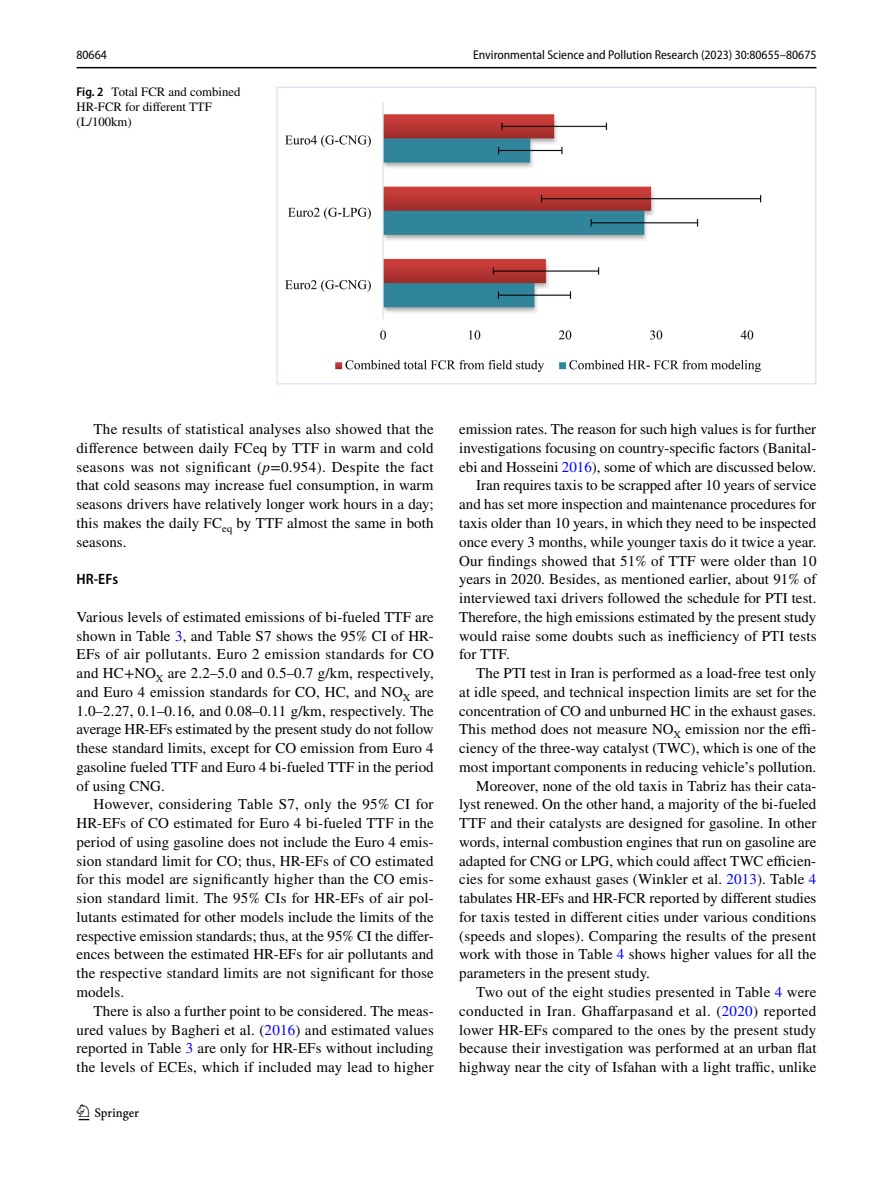
<style>
.page{position:relative;width:893px;height:1187px;background:#fff}
.page>*{position:absolute;margin:0;border:0;box-sizing:border-box;transform-origin:0 0}
.t1{font:22.5px "Springnew Regular 2";color:#000}
.t2{font:15px/18.8px "STIX";letter-spacing:.005em;color:#000;text-align:justify}
.t3{font:15px "STIX";letter-spacing:.025em;color:#000}
.t4{font:600 semi-condensed 15px "Myriad Pro";color:#000}
.t5{font:semi-condensed 12.75px "Myriad Pro";color:#000}
.t6{font:12.75px/15px "STIX";color:#000}
.s1{font-family:"Myriad Pro";font-weight:600;font-stretch:semi-condensed}
.s2{font-style:italic}
.s3{color:#00f}
</style>
<div class="page">
<hr style="left:77px;top:67px;width:739px;height:1px;background:#000">
<img style="left:276px;top:87px;width:540px;height:297px">
<p class="t5" style="left:77px;top:48px;width:32px">80664</p>
<p class="t5" style="left:473px;top:48px;width:345px">Environmental Science and Pollution Research (2023) 30:80655–80675</p>
<p class="t6" style="left:77px;top:85px;width:165px"><span class="s1">Fig. 2</span> Total FCR and combined<br>HR-FCR for different TTF (L/100km)</p>
<p class="t2" style="left:77px;top:421px;width:359px;text-indent:17px">The results of statistical analyses also showed that the difference between daily FCeq by TTF in warm and cold seasons was not significant (<span class="s2">p</span>=0.954). Despite the fact that cold seasons may increase fuel consumption, in warm seasons drivers have relatively longer work hours in a day; this makes the daily FC<sub>eq</sub> by TTF almost the same in both seasons.</p>
<p class="t4" style="left:77px;top:571px;width:43px">HR‑EFs</p>
<p class="t2" style="left:77px;top:608px;width:359px">Various levels of estimated emissions of bi-fueled TTF are shown in Table <span class="s3">3</span>, and Table S7 shows the 95% CI of HR-EFs of air pollutants. Euro 2 emission standards for CO and HC+NO<sub>X</sub> are 2.2–5.0 and 0.5–0.7 g/km, respectively, and Euro 4 emission standards for CO, HC, and NO<sub>X</sub> are 1.0–2.27, 0.1–0.16, and 0.08–0.11 g/km, respectively. The average HR-EFs estimated by the present study do not follow these standard limits, except for CO emission from Euro 4 gasoline fueled TTF and Euro 4 bi-fueled TTF in the period of using CNG.</p>
<p class="t2" style="left:77px;top:796px;width:359px;text-indent:17px">However, considering Table S7, only the 95% CI for HR-EFs of CO estimated for Euro 4 bi-fueled TTF in the period of using gasoline does not include the Euro 4 emis&shy;sion standard limit for CO; thus, HR-EFs of CO estimated for this model are significantly higher than the CO emis&shy;sion standard limit. The 95% CIs for HR-EFs of air pol&shy;lutants estimated for other models include the limits of the respective emission standards; thus, at the 95% CI the differ&shy;ences between the estimated HR-EFs for air pollutants and the respective standard limits are not significant for those models.</p>
<p class="t2" style="left:77px;top:1002px;width:359px;text-indent:17px">There is also a further point to be considered. The meas&shy;ured values by Bagheri et al. (<span class="s3">2016</span>) and estimated values reported in Table <span class="s3">3</span> are only for HR-EFs without including the levels of ECEs, which if included may lead to higher</p>
<h1 class="t1" style="left:79px;top:1104px;width:62px">1 3</h1>
<p class="t2" style="left:459px;top:421px;width:359px">emission rates. The reason for such high values is for further</p>
<p class="t2" style="left:459px;top:439px;width:359px">investigations focusing on country-specific factors (Banital-</p>
<p class="t2" style="left:459px;top:458px;width:359px">ebi and Hosseini <span class="s3">2016</span>), some of which are discussed below.</p>
<p class="t2" style="left:476px;top:477px;width:342px">Iran requires taxis to be scrapped after 10 years of service</p>
<p class="t2" style="left:459px;top:496px;width:358px">and has set more inspection and maintenance procedures for</p>
<p class="t2" style="left:459px;top:514px;width:358px">taxis older than 10 years, in which they need to be inspected</p>
<p class="t2" style="left:459px;top:533px;width:359px">once every 3 months, while younger taxis do it twice a year.</p>
<p class="t2" style="left:459px;top:552px;width:359px">Our findings showed that 51% of TTF were older than 10</p>
<p class="t2" style="left:459px;top:571px;width:359px">years in 2020. Besides, as mentioned earlier, about 91% of</p>
<p class="t2" style="left:459px;top:589px;width:359px">interviewed taxi drivers followed the schedule for PTI test.</p>
<p class="t2" style="left:459px;top:608px;width:359px">Therefore, the high emissions estimated by the present study</p>
<p class="t2" style="left:459px;top:627px;width:359px">would raise some doubts such as inefficiency of PTI tests</p>
<p class="t2" style="left:459px;top:646px;width:52px">for TTF.</p>
<p class="t2" style="left:476px;top:664px;width:342px">The PTI test in Iran is performed as a load-free test only</p>
<p class="t2" style="left:459px;top:683px;width:359px">at idle speed, and technical inspection limits are set for the</p>
<p class="t2" style="left:459px;top:702px;width:359px">concentration of CO and unburned HC in the exhaust gases.</p>
<p class="t2" style="left:459px;top:721px;width:359px">This method does not measure NO<sub>X</sub> emission nor the effi-</p>
<p class="t2" style="left:459px;top:739px;width:358px">ciency of the three-way catalyst (TWC), which is one of the</p>
<p class="t2" style="left:459px;top:758px;width:359px">most important components in reducing vehicle’s pollution.</p>
<p class="t2" style="left:476px;top:777px;width:342px">Moreover, none of the old taxis in Tabriz has their cata-</p>
<p class="t2" style="left:459px;top:796px;width:359px">lyst renewed. On the other hand, a majority of the bi-fueled</p>
<p class="t2" style="left:459px;top:814px;width:359px">TTF and their catalysts are designed for gasoline. In other</p>
<p class="t2" style="left:459px;top:833px;width:359px">words, internal combustion engines that run on gasoline are</p>
<p class="t2" style="left:459px;top:852px;width:358px">adapted for CNG or LPG, which could affect TWC efficien-</p>
<p class="t2" style="left:459px;top:871px;width:359px">cies for some exhaust gases (Winkler et al. <span class="s3">2013</span>). Table <span class="s3">4</span></p>
<p class="t2" style="left:459px;top:889px;width:359px">tabulates HR-EFs and HR-FCR reported by different studies</p>
<p class="t2" style="left:459px;top:908px;width:359px">for taxis tested in different cities under various conditions</p>
<p class="t2" style="left:459px;top:927px;width:358px">(speeds and slopes). Comparing the results of the present</p>
<p class="t2" style="left:459px;top:946px;width:359px">work with those in Table <span class="s3">4</span> shows higher values for all the</p>
<p class="t2" style="left:459px;top:964px;width:192px">parameters in the present study.</p>
<p class="t2" style="left:476px;top:983px;width:342px">Two out of the eight studies presented in Table <span class="s3">4</span> were</p>
<p class="t3" style="left:459px;top:1000px;width:359px">conducted in Iran. Ghaffarpasand et al. (<span class="s3">2020</span>) reported</p>
<p class="t2" style="left:459px;top:1021px;width:359px">lower HR-EFs compared to the ones by the present study</p>
<p class="t2" style="left:459px;top:1039px;width:359px">because their investigation was performed at an urban flat</p>
<p class="t2" style="left:459px;top:1058px;width:359px">highway near the city of Isfahan with a light traffic, unlike</p>
</div>
